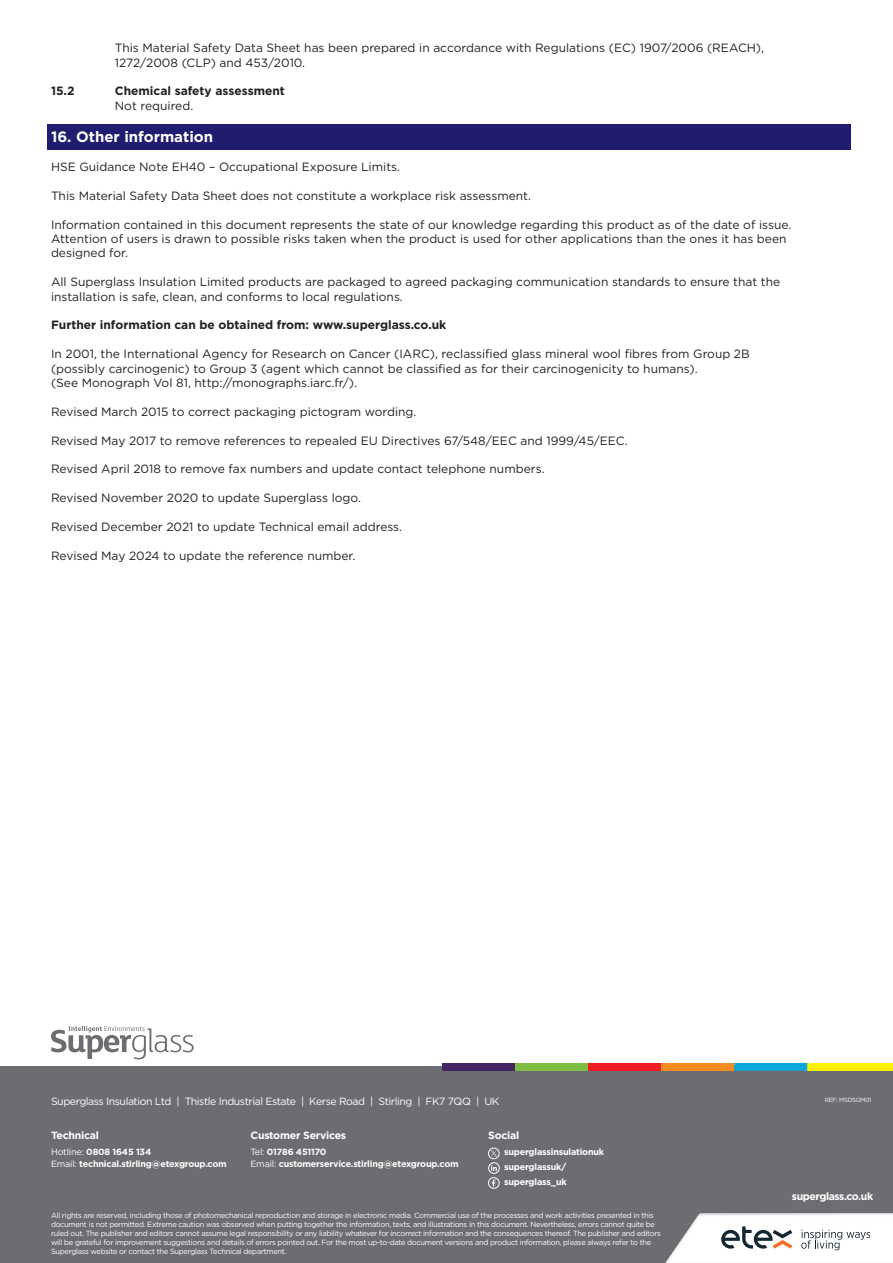
<style>
.page{position:relative;width:893px;height:1263px;background:#fff}
.page>*{position:absolute;margin:0;border:0;box-sizing:border-box;transform-origin:0 0}
.t1{font:700 15px "Gotham";color:#fff}
.t2{font:12px/14.4px "Gotham";color:#231f20}
.t3{font:700 12px "Gotham";color:#231f20}
.t4{font:10.5px "Gotham";letter-spacing:-.04em;color:#fff}
.t5{font:700 10.5px "Gotham";letter-spacing:-.02em;color:#fff}
.t6{font:700 10.5px "Gotham";letter-spacing:-.04em;color:#fff}
.t7{font:700 9px/12px "Gotham";letter-spacing:-.02em;color:#fff}
.t8{font:7.5px/9px "Gotham";letter-spacing:-.04em;color:#fff}
.t9{font:6px "Gotham";letter-spacing:-.04em;color:#fff}
.s1{font-weight:400}
</style>
<div class="page">
<div style="left:47px;top:124px;width:803px;height:26px;background:#201c70"></div>
<div style="left:0;top:1066px;width:893px;height:197px;background:#6c6d70"></div>
<div style="left:807px;top:1063px;width:86px;height:8px;background:#fff101"></div>
<div style="left:734px;top:1063px;width:73px;height:8px;background:#0ba8de"></div>
<div style="left:661px;top:1063px;width:73px;height:8px;background:#f18a21"></div>
<div style="left:588px;top:1063px;width:73px;height:8px;background:#ee1d23"></div>
<div style="left:515px;top:1063px;width:73px;height:8px;background:#7fbc42"></div>
<div style="left:442px;top:1063px;width:73px;height:8px;background:#442563"></div>
<svg style="left:51px;top:1026px;width:143px;height:33px"></svg>
<svg style="left:665px;top:1213px;width:228px;height:50px;background:#e2e2e2"></svg>
<div style="left:488px;top:1162px;width:11px;height:11px;border:1px solid #fff;border-radius:50%"></div>
<svg style="left:491px;top:1165px;width:6px;height:6px"></svg>
<div style="left:488px;top:1177px;width:11px;height:11px;border:1px solid #fff;border-radius:50%"></div>
<svg style="left:492px;top:1179px;width:3px;height:7px"></svg>
<div style="left:488px;top:1148px;width:11px;height:11px;border:1px solid #fff;border-radius:50%"></div>
<svg style="left:491px;top:1150px;width:6px;height:6px"></svg>
<p class="t2" style="left:115px;top:40px;width:651px">This Material Safety Data Sheet has been prepared in accordance with Regulations (EC) 1907/2006 (REACH),<br>1272/2008 (CLP) and 453/2010.</p>
<p class="t3" style="left:51px;top:83px;width:25px">15.2</p>
<p class="t3" style="left:115px;top:83px;width:172px">Chemical safety assessment</p>
<p class="t2" style="left:115px;top:98px;width:80px">Not required.</p>
<p class="t1" style="left:51px;top:127px;width:164px">16. Other information</p>
<p class="t2" style="left:51px;top:159px;width:351px">HSE Guidance Note EH40 – Occupational Exposure Limits.</p>
<p class="t2" style="left:51px;top:188px;width:482px">This Material Safety Data Sheet does not constitute a workplace risk assessment.</p>
<p class="t2" style="left:51px;top:217px;width:742px">Information contained in this document represents the state of our knowledge regarding this product as of the date of issue.<br>Attention of users is drawn to possible risks taken when the product is used for other applications than the ones it has been designed for.</p>
<p class="t2" style="left:51px;top:274px;width:731px">All Superglass Insulation Limited products are packaged to agreed packaging communication standards to ensure that the installation is safe, clean, and conforms to local regulations.</p>
<p class="t3" style="left:51px;top:317px;width:397px">Further information can be obtained from: www.superglass.co.uk</p>
<p class="t2" style="left:51px;top:346px;width:700px">In 2001, the International Agency for Research on Cancer (IARC), reclassified glass mineral wool fibres from Group 2B (possibly carcinogenic) to Group 3 (agent which cannot be classified as for their carcinogenicity to humans).<br>(See Monograph Vol 81, http://monographs.iarc.fr/).</p>
<p class="t2" style="left:51px;top:404px;width:367px">Revised March 2015 to correct packaging pictogram wording.</p>
<p class="t2" style="left:51px;top:433px;width:578px">Revised May 2017 to remove references to repealed EU Directives 67/548/EEC and 1999/45/EEC.</p>
<p class="t2" style="left:51px;top:462px;width:495px">Revised April 2018 to remove fax numbers and update contact telephone numbers.</p>
<p class="t2" style="left:51px;top:490px;width:312px">Revised November 2020 to update Superglass logo.</p>
<p class="t2" style="left:51px;top:519px;width:353px">Revised December 2021 to update Technical email address.</p>
<p class="t2" style="left:51px;top:548px;width:306px">Revised May 2024 to update the reference number.</p>
<p class="t4" style="left:51px;top:1095px;width:450px">Superglass Insulation Ltd | Thistle Industrial Estate | Kerse Road | Stirling | FK7 7QQ | UK</p>
<p class="t5" style="left:51px;top:1128px;width:50px">Technical</p>
<p class="t7" style="left:51px;top:1145px;width:177px"><span class="s1">Hotline:</span> 0808 1645 134<br><span class="s1">Email:</span> technical.stirling@etexgroup.com</p>
<p class="t5" style="left:250px;top:1128px;width:97px">Customer Services</p>
<p class="t7" style="left:250px;top:1145px;width:78px"><span class="s1">Tel:</span> 01786 451170</p>
<p class="t7" style="left:250px;top:1157px;width:210px"><span class="s1">Email:</span> customerservice.stirling@etexgroup.com</p>
<p class="t5" style="left:488px;top:1128px;width:33px">Social</p>
<p class="t7" style="left:504px;top:1146px;width:102px">superglassinsulationuk</p>
<p class="t7" style="left:504px;top:1161px;width:64px">superglassuk/</p>
<p class="t7" style="left:504px;top:1176px;width:64px">superglass_uk</p>
<p class="t9" style="left:825px;top:1096px;width:48px">REF: MSDSGM01</p>
<p class="t8" style="left:51px;top:1211px;width:611px">All rights are reserved, including those of photomechanical reproduction and storage in electronic media. Commercial use of the processes and work activities presented in this document is not permitted. Extreme caution was observed when putting together the information, texts, and illustrations in this document. Nevertheless, errors cannot quite be ruled out. The publisher and editors cannot assume legal responsibility or any liability whatever for incorrect information and the consequences thereof. The publisher and editors will be grateful for improvement suggestions and details of errors pointed out. For the most up-to-date document versions and product information, please always refer to the Superglass website or contact the Superglass Technical department.</p>
<p class="t6" style="left:792px;top:1189px;width:83px">superglass.co.uk</p>
</div>
